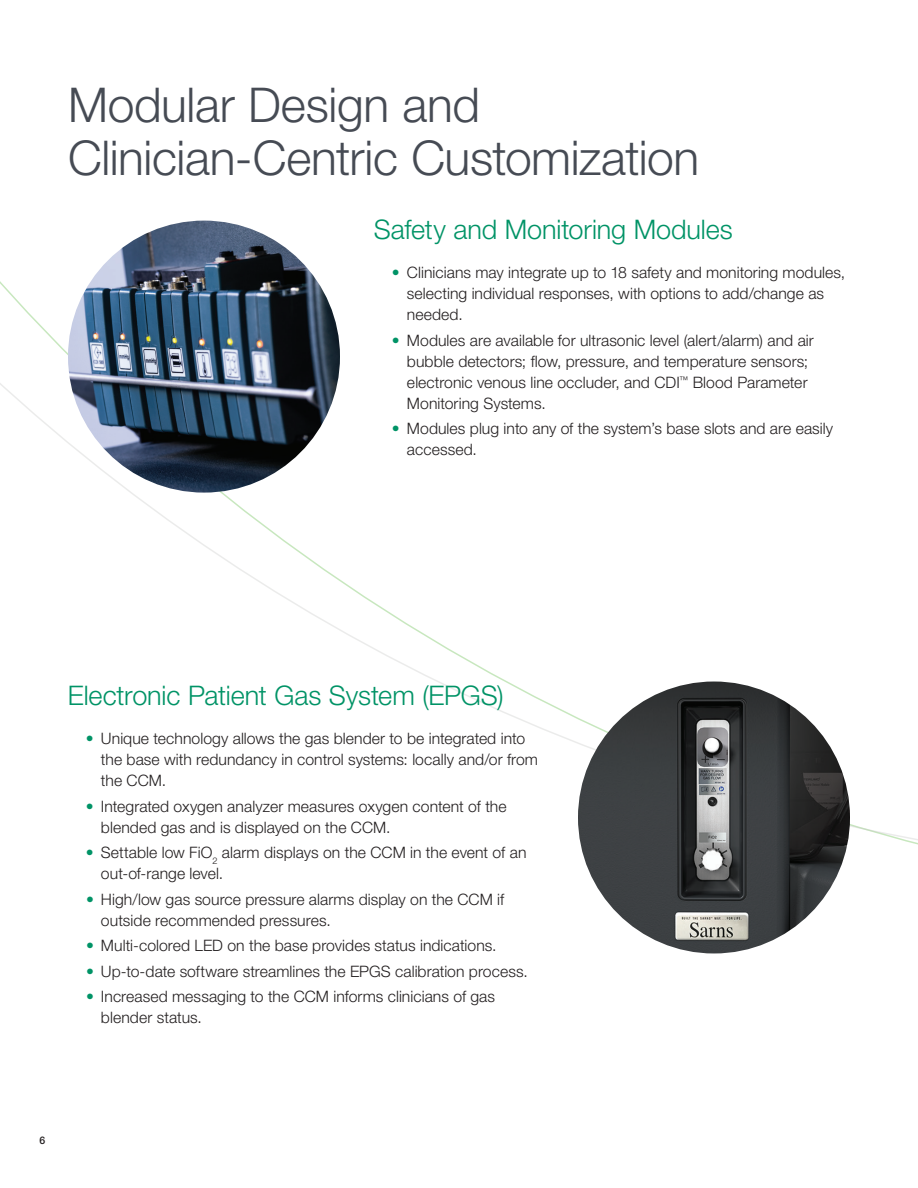
<style>
.page{position:relative;width:918px;height:1188px;background:#fff}
.page>*{position:absolute;margin:0;border:0;box-sizing:border-box;transform-origin:0 0}
.t1{font:300 48px/52.8px "Helvetica Neue LT Std";letter-spacing:-.01em;color:#464b54}
.t2{font:300 27px "Helvetica Neue LT Std";letter-spacing:-.005em;color:#009366}
.t3{font:300 15.75px/21px "Helvetica Neue LT Std";letter-spacing:.005em;color:#231f20}
.t4{font:500 10.5px "Helvetica Neue LT Std";color:#231f20}
.s1{color:#009366}
</style>
<div class="page">
<svg style="left:0;top:369px;width:918px;height:502px"></svg>
<img style="left:578px;top:681px;width:272px;height:273px;border-radius:136px">
<img style="left:68px;top:221px;width:272px;height:272px;border-radius:136px">
<div style="left:345px;top:190px;width:528px;height:296px;background:#fff"></div>
<h1 class="t1" style="left:68px;top:78px;width:633px">Modular Design and<br>Clinician-Centric Customization</h1>
<h2 class="t2" style="left:374px;top:213px;width:360px">Safety and Monitoring Modules</h2>
<p class="t3" style="left:407px;top:262px;width:440px;text-indent:-15px"><span class="s1">•</span> Clinicians may integrate up to 18 safety and monitoring modules, selecting individual responses, with options to add/change as needed.</p>
<p class="t3" style="left:407px;top:329px;width:408px;text-indent:-15px"><span class="s1">•</span> Modules are available for ultrasonic level (alert/alarm) and air bubble detectors; flow, pressure, and temperature sensors; electronic venous line occluder, and CDI<sup>™</sup> Blood Parameter Monitoring Systems.</p>
<p class="t3" style="left:407px;top:418px;width:428px;text-indent:-15px"><span class="s1">•</span> Modules plug into any of the system’s base slots and are easily accessed.</p>
<h2 class="t2" style="left:68px;top:679px;width:437px">Electronic Patient Gas System (EPGS)</h2>
<p class="t3" style="left:101px;top:728px;width:439px;text-indent:-15px"><span class="s1">•</span> Unique technology allows the gas blender to be integrated into the base with redundancy in control systems: locally and/or from the CCM.</p>
<p class="t3" style="left:101px;top:795px;width:407px;text-indent:-15px"><span class="s1">•</span> Integrated oxygen analyzer measures oxygen content of the blended gas and is displayed on the CCM.</p>
<p class="t3" style="left:101px;top:842px;width:427px;text-indent:-15px"><span class="s1">•</span> Settable low FiO<sub>2</sub> alarm displays on the CCM in the event of an out-of-range level.</p>
<p class="t3" style="left:101px;top:888px;width:405px;text-indent:-15px"><span class="s1">•</span> High/low gas source pressure alarms display on the CCM if outside recommended pressures.</p>
<p class="t3" style="left:86px;top:935px;width:412px"><span class="s1">•</span> Multi-colored LED on the base provides status indications.</p>
<p class="t3" style="left:86px;top:960px;width:443px"><span class="s1">•</span> Up-to-date software streamlines the EPGS calibration process.</p>
<p class="t3" style="left:101px;top:986px;width:396px;text-indent:-15px"><span class="s1">•</span> Increased messaging to the CCM informs clinicians of gas blender status.</p>
<p class="t4" style="left:39px;top:1134px;width:7px">6</p>
</div>
